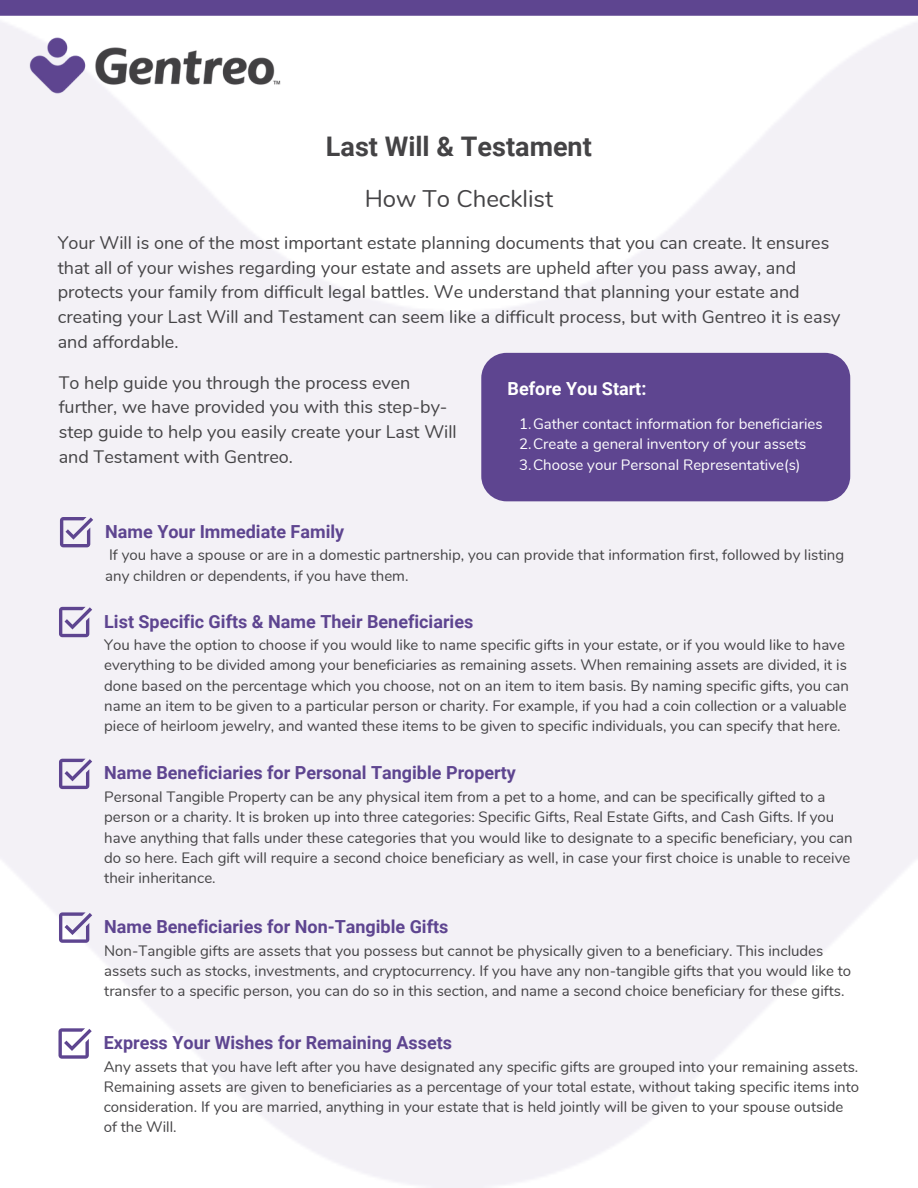
<style>
.page{position:relative;width:918px;height:1188px;background:#fff}
.page>*{position:absolute;margin:0;border:0;box-sizing:border-box;transform-origin:0 0}
.t1{font:700 27px "Roboto";color:#444345}
.t2{font:24px "Nunito";color:#444345}
.t3{font:18px/24.8px "Nunito";color:#444345}
.t4{font:700 18px "Roboto";color:#5e4590}
.t5{font:700 18px "Roboto";color:#fff}
.t6{font:15px/20.2px "Nunito";color:#444345}
.t7{font:15px "Nunito";color:#fff}
</style>
<div class="page">
<img style="left:0;top:22px;width:918px;height:1166px">
<div style="left:0;top:0;width:918px;height:16px;background:#5e4590"></div>
<img style="left:0;top:22px;width:309px;height:94px">
<div style="left:481px;top:353px;width:369px;height:148px;background:#5e4590;border-radius:25px"></div>
<svg style="left:60px;top:517px;width:33px;height:30px"></svg>
<svg style="left:59px;top:607px;width:33px;height:30px"></svg>
<svg style="left:59px;top:759px;width:33px;height:30px"></svg>
<svg style="left:59px;top:912px;width:33px;height:31px"></svg>
<svg style="left:58px;top:1028px;width:34px;height:31px"></svg>
<p class="t1" style="left:326px;top:131px;width:267px">Last Will &amp; Testament</p>
<p class="t2" style="left:365px;top:183px;width:190px">How To Checklist</p>
<p class="t3" style="left:58px;top:231px;width:784px">Your Will is one of the most important estate planning documents that you can create. It ensures that all of your wishes regarding your estate and assets are upheld after you pass away, and protects your family from difficult legal battles. We understand that planning your estate and creating your Last Will and Testament can seem like a difficult process, but with Gentreo it is easy and affordable.</p>
<p class="t3" style="left:59px;top:370px;width:400px">To help guide you through the process even further, we have provided you with this step-by&shy;step guide to help you easily create your Last Will and Testament with Gentreo.</p>
<p class="t5" style="left:508px;top:379px;width:140px">Before You Start:</p>
<p class="t7" style="left:519px;top:414px;width:305px">1.Gather contact information for beneficiaries</p>
<p class="t7" style="left:519px;top:434px;width:289px">2.Create a general inventory of your assets</p>
<p class="t7" style="left:519px;top:454px;width:283px">3.Choose your Personal Representative(s)</p>
<p class="t4" style="left:105px;top:521px;width:241px">Name Your Immediate Family</p>
<p class="t6" style="left:105px;top:545px;width:741px">If you have a spouse or are in a domestic partnership, you can provide that information first, followed by listing any children or dependents, if you have them.</p>
<p class="t4" style="left:104px;top:611px;width:371px">List Specific Gifts &amp; Name Their Beneficiaries</p>
<p class="t6" style="left:104px;top:635px;width:746px">You have the option to choose if you would like to name specific gifts in your estate, or if you would like to have everything to be divided among your beneficiaries as remaining assets. When remaining assets are divided, it is done based on the percentage which you choose, not on an item to item basis. By naming specific gifts, you can name an item to be given to a particular person or charity. For example, if you had a coin collection or a valuable piece of heirloom jewelry, and wanted these items to be given to specific individuals, you can specify that here.</p>
<p class="t4" style="left:104px;top:763px;width:413px">Name Beneficiaries for Personal Tangible Property</p>
<p class="t6" style="left:104px;top:787px;width:750px">Personal Tangible Property can be any physical item from a pet to a home, and can be specifically gifted to a person or a charity. It is broken up into three categories: Specific Gifts, Real Estate Gifts, and Cash Gifts. If you have anything that falls under these categories that you would like to designate to a specific beneficiary, you can do so here. Each gift will require a second choice beneficiary as well, in case your first choice is unable to receive their inheritance.</p>
<p class="t4" style="left:104px;top:917px;width:346px">Name Beneficiaries for Non-Tangible Gifts</p>
<p class="t6" style="left:104px;top:941px;width:748px">Non-Tangible gifts are assets that you possess but cannot be physically given to a beneficiary. This includes assets such as stocks, investments, and cryptocurrency. If you have any non-tangible gifts that you would like to transfer to a specific person, you can do so in this section, and name a second choice beneficiary for these gifts.</p>
<p class="t4" style="left:104px;top:1032px;width:350px">Express Your Wishes for Remaining Assets</p>
<p class="t6" style="left:104px;top:1057px;width:757px">Any assets that you have left after you have designated any specific gifts are grouped into your remaining assets.<br>Remaining assets are given to beneficiaries as a percentage of your total estate, without taking specific items into consideration. If you are married, anything in your estate that is held jointly will be given to your spouse outside of the Will.</p>
</div>
